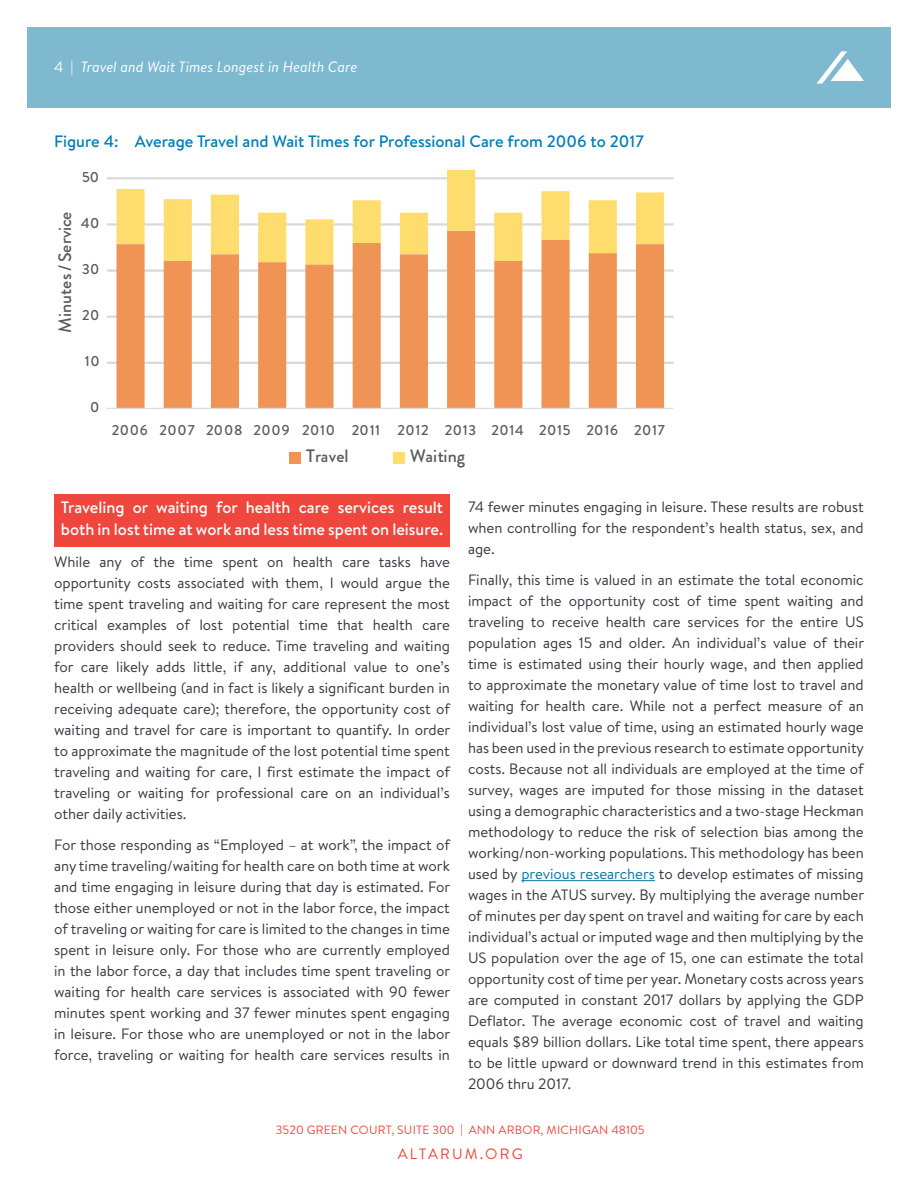
<style>
.page{position:relative;width:918px;height:1188px;background:#fff}
.page>*{position:absolute;margin:0;border:0;box-sizing:border-box;transform-origin:0 0}
.t1{font:500 18px "Brandon Grotesque";letter-spacing:.005em;color:#595a5a}
.t2{font:500 16.5px/22.5px "Brandon Text";color:#fff}
.t3{font:500 16.5px "Brandon Text";color:#007db6}
.t4{font:15px/21px "Brandon Text";letter-spacing:-.005em;color:#343841;text-align:justify}
.t5{font:italic 15px "Brandon Text";color:#fff}
.t6{font:15px "Brandon Text";letter-spacing:.145em;color:#ef463d}
.t7{font:500 14.7px "Brandon Grotesque";letter-spacing:.04em;color:#595a5a}
.t8{font:12px "Brandon Text";letter-spacing:.02em;color:#ef463d}
.s1{font-style:normal}
.s2{color:#0076a8}
</style>
<div class="page">
<div style="left:27px;top:27px;width:864px;height:81px;background:#7fb9d0"></div>
<svg style="left:816px;top:51px;width:48px;height:33px"></svg>
<div style="left:54px;top:494px;width:396px;height:53px;background:#ef463d"></div>
<hr style="left:521px;top:880px;width:134px;height:1px;background:#0076a8">
<svg style="left:107px;top:177px;width:567px;height:2px"></svg>
<svg style="left:107px;top:223px;width:567px;height:3px"></svg>
<svg style="left:107px;top:269px;width:567px;height:3px"></svg>
<svg style="left:107px;top:316px;width:567px;height:2px"></svg>
<svg style="left:107px;top:362px;width:567px;height:2px"></svg>
<svg style="left:116px;top:264px;width:548px;height:144px;fill:#f09456"></svg>
<svg style="left:116px;top:170px;width:548px;height:94px"></svg>
<hr style="left:106px;top:408px;width:567px;height:1px;background:#dad9d9">
<div style="left:290px;top:452px;width:11px;height:12px;background:#f09456"></div>
<div style="left:393px;top:452px;width:11px;height:12px;background:#ffdc6e"></div>
<p class="t5" style="left:54px;top:57px;width:305px"><span class="s1">4 |</span> Travel and Wait Times Longest in Health Care</p>
<p class="t3" style="left:54px;top:130px;width:591px">Figure 4: Average Travel and Wait Times for Professional Care from 2006 to 2017</p>
<p class="t7" style="left:82px;top:167px;width:19px">50</p>
<p class="t1" style="left:53px;top:333px;width:123px;rotate:-90deg">Minutes / Service</p>
<p class="t7" style="left:81px;top:213px;width:20px">40</p>
<p class="t7" style="left:82px;top:259px;width:19px">30</p>
<p class="t7" style="left:82px;top:305px;width:19px">20</p>
<p class="t7" style="left:85px;top:351px;width:16px">10</p>
<p class="t7" style="left:90px;top:396px;width:11px">0</p>
<p class="t7" style="left:112px;top:419px;width:554px">2006 2007 2008 2009 2010 2011 2012 2013 2014 2015 2016 2017</p>
<p class="t1" style="left:306px;top:444px;width:44px">Travel</p>
<p class="t1" style="left:410px;top:444px;width:57px">Waiting</p>
<p class="t2" style="left:61px;top:495px;width:384px">Traveling or waiting for health care services result both in lost time at work and less time spent on leisure.</p>
<p class="t4" style="left:54px;top:551px;width:398px">While any of the time spent on health care tasks have opportunity costs associated with them, I would argue the time spent traveling and waiting for care represent the most critical examples of lost potential time that health care providers should seek to reduce. Time traveling and waiting for care likely adds little, if any, additional value to one’s health or wellbeing (and in fact is likely a significant burden in receiving adequate care); therefore, the opportunity cost of waiting and travel for care is important to quantify. In order to approximate the magnitude of the lost potential time spent traveling and waiting for care, I first estimate the impact of traveling or waiting for professional care on an individual’s other daily activities.</p>
<p class="t4" style="left:54px;top:834px;width:398px">For those responding as “Employed – at work”, the impact of any time traveling/waiting for health care on both time at work and time engaging in leisure during that day is estimated. For those either unemployed or not in the labor force, the impact of traveling or waiting for care is limited to the changes in time spent in leisure only. For those who are currently employed in the labor force, a day that includes time spent traveling or waiting for health care services is associated with 90 fewer minutes spent working and 37 fewer minutes spent engaging in leisure. For those who are unemployed or not in the labor force, traveling or waiting for health care services results in</p>
<p class="t4" style="left:468px;top:495px;width:397px">74 fewer minutes engaging in leisure. These results are robust when controlling for the respondent’s health status, sex, and age.</p>
<p class="t4" style="left:468px;top:569px;width:398px">Finally, this time is valued in an estimate the total economic impact of the opportunity cost of time spent waiting and traveling to receive health care services for the entire US population ages 15 and older. An individual’s value of their time is estimated using their hourly wage, and then applied to approximate the monetary value of time lost to travel and waiting for health care. While not a perfect measure of an individual’s lost value of time, using an estimated hourly wage has been used in the previous research to estimate opportunity costs. Because not all individuals are employed at the time of survey, wages are imputed for those missing in the dataset using a demographic characteristics and a two-stage Heckman methodology to reduce the risk of selection bias among the working/non-working populations. This methodology has been used by <span class="s2">previous researchers</span> to develop estimates of missing wages in the ATUS survey. By multiplying the average number of minutes per day spent on travel and waiting for care by each individual’s actual or imputed wage and then multiplying by the US population over the age of 15, one can estimate the total opportunity cost of time per year. Monetary costs across years are computed in constant 2017 dollars by applying the GDP Deflator. The average economic cost of travel and waiting equals $89 billion dollars. Like total time spent, there appears to be little upward or downward trend in this estimates from 2006 thru 2017.</p>
<p class="t8" style="left:276px;top:1121px;width:370px">3520 GREEN COURT, SUITE 300 | ANN ARBOR, MICHIGAN 48105</p>
<p class="t6" style="left:398px;top:1143px;width:127px">ALTARUM.ORG</p>
</div>
